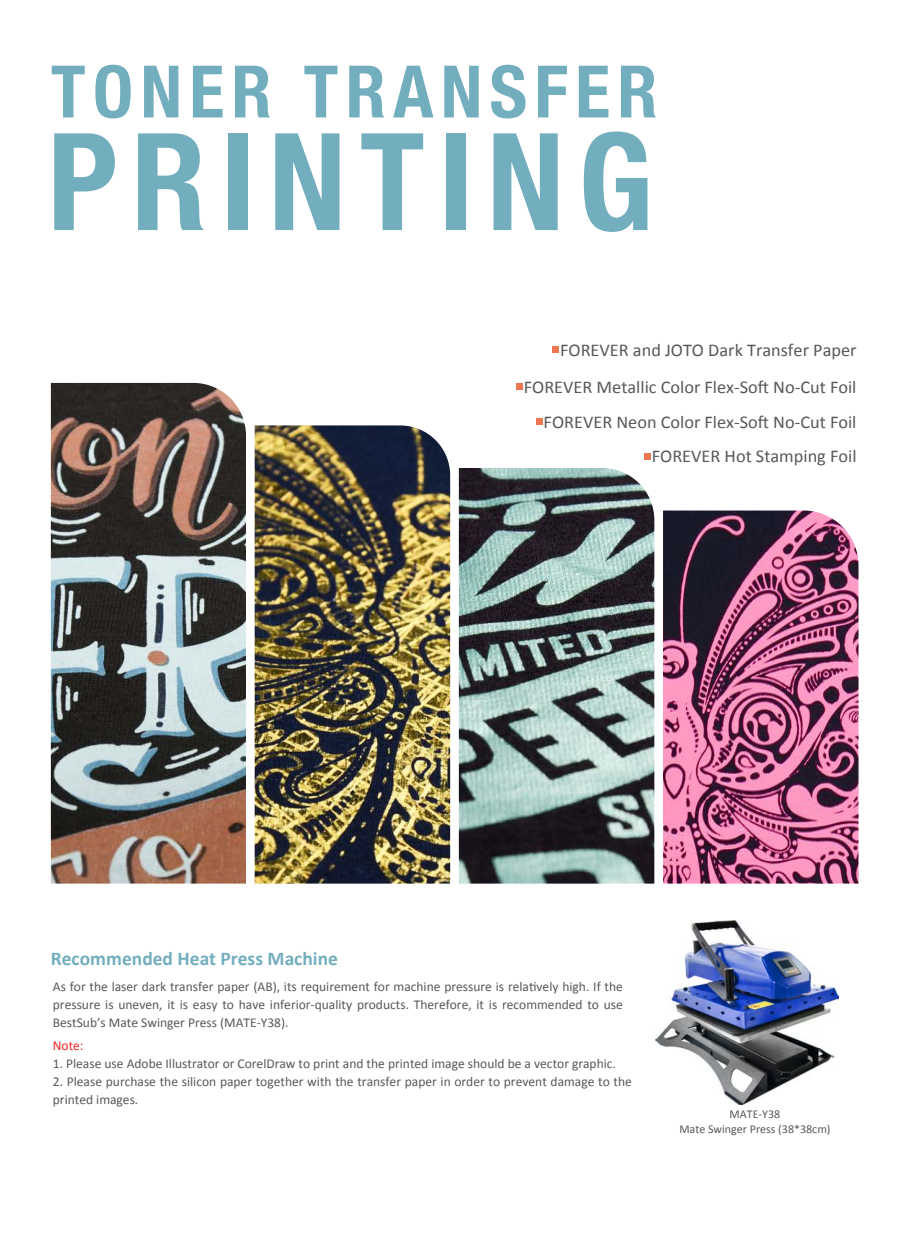
<style>
.page{position:relative;width:919px;height:1238px;background:#fff}
.page>*{position:absolute;margin:0;border:0;box-sizing:border-box;transform-origin:0 0}
.t1{font:700 condensed 135.3px "Helvetica Neue LT Std";letter-spacing:.1em;color:#73aebe}
.t2{font:700 condensed 72.45px "Helvetica Neue LT Std";letter-spacing:.1em;color:#73aebe}
.t3{font:700 19.5px "Calibri";color:#73aebe}
.t4{font:18px/37.2px "Calibri";color:#57585a;text-align:right}
.t5{font:13.5px/18px "Calibri";color:#57585a;text-align:justify}
.t6{font:13.5px "Calibri";color:#ee2725}
.t7{font:12px/15px "Calibri";color:#57585a;text-align:center}
</style>
<div class="page">
<img style="left:51px;top:383px;width:195px;height:500px">
<img style="left:255px;top:425px;width:195px;height:458px">
<img style="left:459px;top:468px;width:195px;height:415px">
<img style="left:663px;top:510px;width:195px;height:373px">
<img style="left:655px;top:920px;width:183px;height:184px">
<div style="left:552px;top:346px;width:6px;height:7px;background:#ed7552"></div>
<div style="left:516px;top:383px;width:7px;height:7px;background:#ed7552"></div>
<div style="left:535px;top:418px;width:7px;height:7px;background:#ed7552"></div>
<div style="left:644px;top:453px;width:6px;height:7px;background:#ed7552"></div>
<h2 class="t2" style="left:51px;top:48px;width:608px">TONER TRANSFER</h2>
<h1 class="t1" style="left:47px;top:100px;width:607px">PRINTING</h1>
<h3 class="t4" style="left:524px;top:331px;width:334px">FOREVER and JOTO Dark Transfer Paper<br>FOREVER Metallic Color Flex-Soft No-Cut Foil</h3>
<h3 class="t4" style="left:543px;top:405px;width:314px;line-height:34.2px">FOREVER Neon Color Flex-Soft No-Cut Foil<br>FOREVER Hot Stamping Foil</h3>
<h3 class="t3" style="left:51px;top:945px;width:288px">Recommended Heat Press Machine</h3>
<p class="t5" style="left:53px;top:977px;width:571px">As for the laser dark transfer paper (AB), its requirement for machine pressure is relatively high. If the pressure is uneven, it is easy to have inferior-quality products. Therefore, it is recommended to use BestSub’s Mate Swinger Press (MATE-Y38).</p>
<p class="t6" style="left:53px;top:1036px;width:32px">Note:</p>
<p class="t5" style="left:53px;top:1054px;width:564px">1. Please use Adobe Illustrator or CorelDraw to print and the printed image should be a vector graphic.</p>
<p class="t5" style="left:53px;top:1072px;width:580px">2. Please purchase the silicon paper together with the transfer paper in order to prevent damage to the printed images.</p>
<p class="t7" style="left:679px;top:1106px;width:153px">MATE-Y38<br>Mate Swinger Press (38*38cm)</p>
</div>
